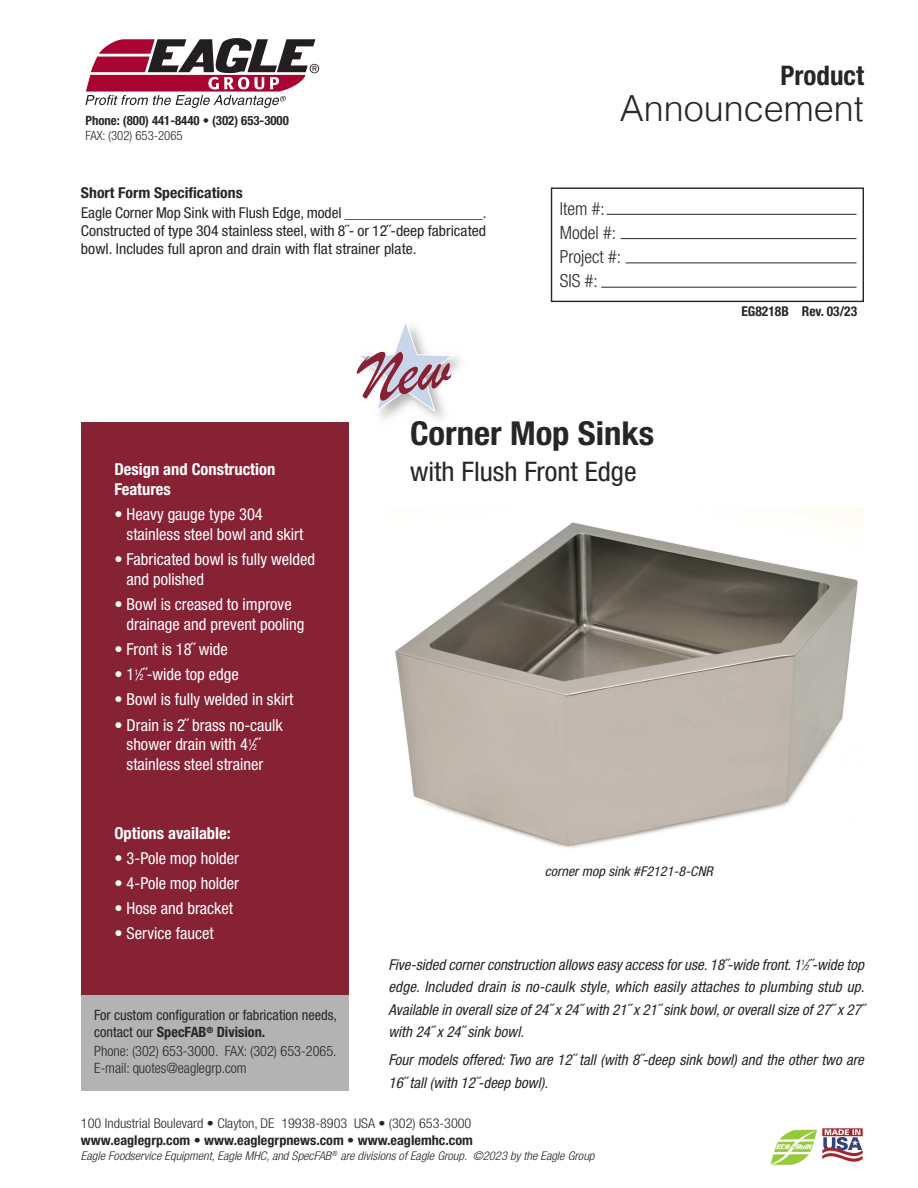
<style>
.page{position:relative;width:918px;height:1188px;background:#fff}
.page>*{position:absolute;margin:0;border:0;box-sizing:border-box;transform-origin:0 0}
.t1{font:300 36px "Helvetica";color:#272526}
.t2{font:700 condensed 33px "Helvetica Neue LT Pro";color:#272526;scale:1.05 1}
.t3{font:condensed 27px "Helvetica Neue LT Pro";color:#272526;scale:1.05 1}
.t4{font:700 condensed 27px "Helvetica Neue LT Pro";color:#272526}
.t5{font:300 condensed 18px/24px "Helvetica Neue LT Pro";color:#272526}
.t6{font:condensed 16.5px/19.8px "Helvetica Neue LT Pro";color:#fff}
.t7{font:700 condensed 16.5px/19.8px "Helvetica Neue LT Pro";color:#fff}
.t8{font:italic condensed 15px/22.5px "Helvetica Neue LT Pro";color:#272526;text-align:justify}
.t9{font:condensed 15px/18px "Helvetica Neue LT Pro";color:#272526;text-align:justify}
.t10{font:700 condensed 15px "Helvetica Neue LT Pro";color:#272526;scale:1.05 1}
.t11{font:condensed 14.25px/16.5px "Helvetica Neue LT Pro";color:#272526}
.t12{font:300 condensed 14.25px/16.5px "Helvetica Neue LT Pro";color:#272526}
.t13{font:300 condensed 13.5px/16.2px "Helvetica Neue LT Pro";color:#272526;scale:1.05 1}
.t14{font:italic condensed 13.5px "Helvetica Neue LT Pro";color:#272526;scale:1.05 1}
.t15{font:700 condensed 13.5px "Helvetica Neue LT Pro";color:#272526}
.t16{font:700 condensed 12.75px "Helvetica Neue LT Pro";color:#272526}
.t17{font:300 condensed 12.75px "Helvetica Neue LT Pro";color:#272526}
.t18{font:italic 300 condensed 12px "Helvetica Neue LT Pro";color:#272526;scale:1.05 1}
.s1{font-size:8.25px}
.s2{font-weight:700}
.s3{font-size:7.5px}
</style>
<div class="page">
<svg style="left:86px;top:38px;width:233px;height:70px"></svg>
<div style="left:551px;top:188px;width:313px;height:114px;border:1px solid #272526"></div>
<hr style="left:607px;top:214px;width:249px;height:1px;background:#272526">
<hr style="left:621px;top:238px;width:235px;height:1px;background:#272526">
<hr style="left:626px;top:263px;width:230px;height:1px;background:#272526">
<hr style="left:601px;top:287px;width:255px;height:1px;background:#272526">
<svg style="left:770px;top:1129px;width:48px;height:36px"></svg>
<img style="left:822px;top:1128px;width:41px;height:34px">
<div style="left:81px;top:422px;width:267px;height:579px;background:#872235"></div>
<div style="left:81px;top:996px;width:267px;height:95px;background:#b3b3b3"></div>
<img style="left:395px;top:509px;width:469px;height:339px">
<svg style="left:359px;top:323px;width:95px;height:89px"></svg>
<p class="t16" style="left:85px;top:116px;width:205px">Phone: (800) 441-8440 • (302) 653-3000</p>
<p class="t17" style="left:85px;top:131px;width:99px">FAX: (302) 653-2065</p>
<p class="t10" style="left:81px;top:188px;width:156px">Short Form Specifications</p>
<p class="t9" style="left:81px;top:205px;width:407px">Eagle Corner Mop Sink with Flush Edge, model __________________.<br>Constructed of type 304 stainless steel, with 8˝- or 12˝-deep fabricated bowl. Includes full apron and drain with flat strainer plate.</p>
<h3 class="t4" style="left:781px;top:66px;width:85px">Product</h3>
<h1 class="t1" style="left:620px;top:94px;width:246px">Announcement</h1>
<p class="t5" style="left:560px;top:198px;width:63px">Item #:<br>Model #:<br>Project #:<br>SIS #:</p>
<p class="t15" style="left:741px;top:306px;width:117px">EG8218B Rev. 03/23</p>
<p class="t7" style="left:114px;top:461px;width:162px">Design and Construction<br>Features</p>
<p class="t6" style="left:127px;top:506px;width:178px;text-indent:-12px">• Heavy gauge type 304 stainless steel bowl and skirt</p>
<p class="t6" style="left:127px;top:551px;width:190px;text-indent:-12px">• Fabricated bowl is fully welded and polished</p>
<p class="t6" style="left:127px;top:596px;width:179px;text-indent:-12px">• Bowl is creased to improve drainage and prevent pooling</p>
<p class="t6" style="left:114px;top:641px;width:115px">• Front is 18˝ wide</p>
<p class="t6" style="left:114px;top:666px;width:126px">• 1<sup>1</sup>⁄<span class="s1">2</span>˝-wide top edge</p>
<p class="t6" style="left:114px;top:691px;width:181px">• Bowl is fully welded in skirt</p>
<p class="t6" style="left:127px;top:716px;width:158px;text-indent:-12px">• Drain is 2˝ brass no-caulk shower drain with 4<sup>1</sup>⁄<span class="s1">2</span>˝ stainless steel strainer</p>
<p class="t7" style="left:114px;top:824px;width:118px">Options available:</p>
<p class="t6" style="left:114px;top:850px;width:126px">• 3-Pole mop holder</p>
<p class="t6" style="left:114px;top:875px;width:126px">• 4-Pole mop holder</p>
<p class="t6" style="left:114px;top:900px;width:120px">• Hose and bracket</p>
<p class="t6" style="left:114px;top:925px;width:101px">• Service faucet</p>
<p class="t11" style="left:94px;top:1008px;width:244px">For custom configuration or fabrication needs, contact our <span class="s2">SpecFAB</span><sup>®</sup> <span class="s2">Division.</span></p>
<p class="t12" style="left:94px;top:1044px;width:244px">Phone: (302) 653-3000. FAX: (302) 653-2065.<br>E-mail: quotes@eaglegrp.com</p>
<h2 class="t2" style="left:410px;top:422px;width:234px">Corner Mop Sinks</h2>
<h3 class="t3" style="left:410px;top:461px;width:217px">with Flush Front Edge</h3>
<p class="t14" style="left:545px;top:867px;width:161px">corner mop sink #F2121-8-CNR</p>
<p class="t8" style="left:388px;top:955px;width:478px">Five-sided corner construction allows easy access for use. 18˝-wide front. 1<sup>1</sup>⁄<span class="s3">2</span>˝-wide top edge. Included drain is no-caulk style, which easily attaches to plumbing stub up.<br>Available in overall size of 24˝ x 24˝ with 21˝ x 21˝ sink bowl, or overall size of 27˝ x 27˝ with 24˝ x 24˝ sink bowl.</p>
<p class="t8" style="left:388px;top:1050px;width:477px">Four models offered: Two are 12˝ tall (with 8˝-deep sink bowl) and the other two are<br>16˝ tall (with 12˝-deep bowl).</p>
<p class="t13" style="left:81px;top:1117px;width:375px">100 Industrial Boulevard • Clayton, DE 19938-8903 USA • (302) 653-3000 <span class="s2">www.eaglegrp.com</span> • <span class="s2">www.eaglegrpnews.com</span> • <span class="s2">www.eaglemhc.com</span></p>
<p class="t18" style="left:81px;top:1151px;width:491px">Eagle Foodservice Equipment, Eagle MHC, and SpecFAB<sup>®</sup> are divisions of Eagle Group. ©2023 by the Eagle Group</p>
</div>
